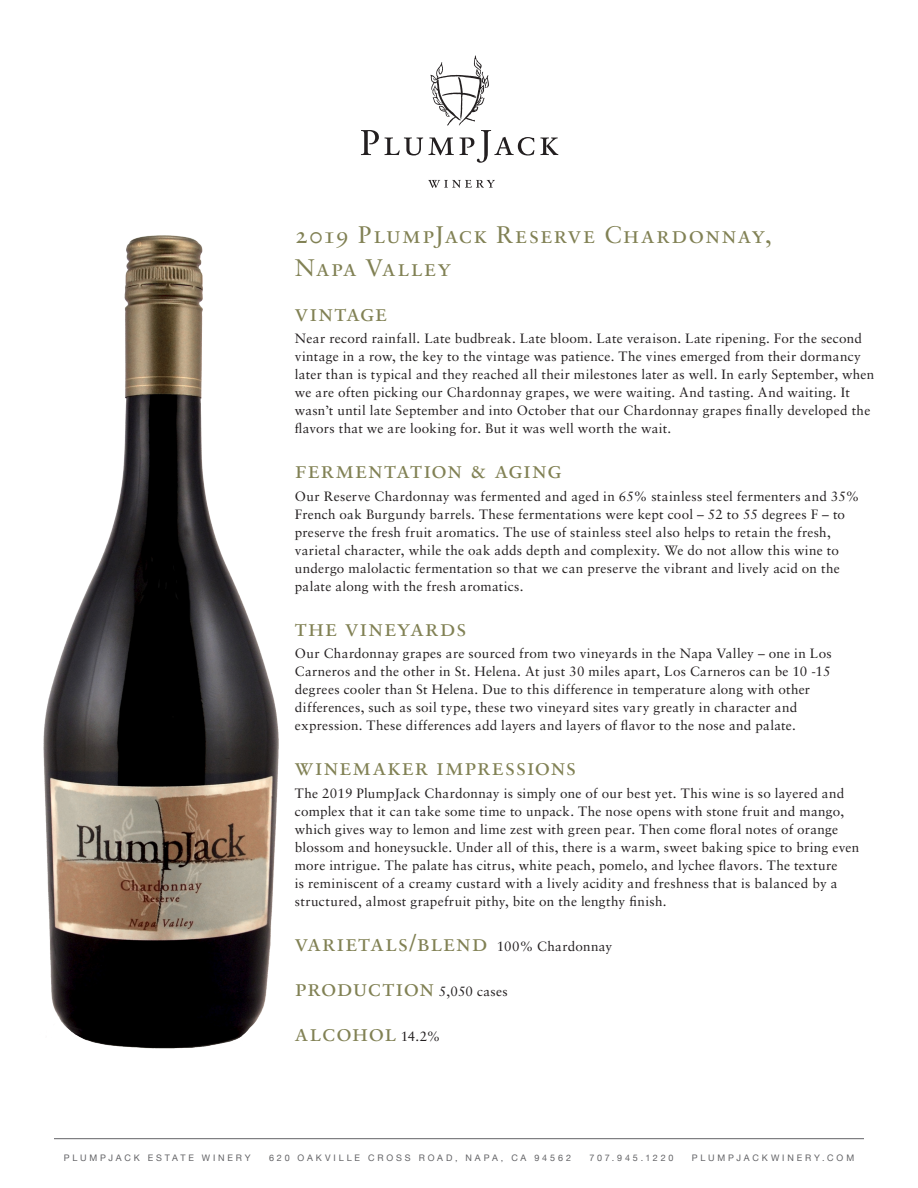
<style>
.page{position:relative;width:918px;height:1188px;background:#fff}
.page>*{position:absolute;margin:0;border:0;box-sizing:border-box;transform-origin:0 0}
.t1{font:24px/33px "Sabon LT Std";letter-spacing:.04em;color:#818154}
.t2{font:24px "Sabon LT Std";letter-spacing:.005em;color:#818154}
.t3{font:24px "Sabon LT Std";letter-spacing:.015em;color:#818154}
.t4{font:13.5px/18px "Sabon LT Std";letter-spacing:.02em;color:#231f20}
.t5{font:9px "Helvetica Neue";letter-spacing:.32em;color:#636366}
.s1{font-size:13.5px;color:#231f20}
</style>
<div class="page">
<svg style="left:361px;top:130px;width:18px;height:25px"></svg>
<svg style="left:540px;top:137px;width:18px;height:18px"></svg>
<svg style="left:428px;top:180px;width:67px;height:8px"></svg>
<svg style="left:385px;top:55px;width:149px;height:108px"></svg>
<hr style="left:54px;top:1138px;width:810px;height:1px;background:#636366">
<img style="left:43px;top:236px;width:236px;height:813px">
<p class="t1" style="left:295px;top:218px;width:478px">2019 PlumpJack Reserve Chardonnay,<br>Napa Valley</p>
<p class="t1" style="left:295px;top:296px;width:94px">vintage</p>
<p class="t4" style="left:295px;top:329px;width:581px">Near record rainfall. Late budbreak. Late bloom. Late veraison. Late ripening. For the second vintage in a row, the key to the vintage was patience. The vines emerged from their dormancy later than is typical and they reached all their milestones later as well. In early September, when we are often picking our Chardonnay grapes, we were waiting. And tasting. And waiting. It wasn’t until late September and into October that our Chardonnay grapes finally developed the flavors that we are looking for. But it was well worth the wait.</p>
<p class="t1" style="left:295px;top:453px;width:268px">fermentation &amp; aging</p>
<p class="t4" style="left:295px;top:487px;width:566px">Our Reserve Chardonnay was fermented and aged in 65% stainless steel fermenters and 35% French oak Burgundy barrels. These fermentations were kept cool – 52 to 55 degrees F – to preserve the fresh fruit aromatics. The use of stainless steel also helps to retain the fresh, varietal character, while the oak adds depth and complexity. We do not allow this wine to undergo malolactic fermentation so that we can preserve the vibrant and lively acid on the palate along with the fresh aromatics.</p>
<p class="t1" style="left:295px;top:611px;width:173px">the vineyards</p>
<p class="t4" style="left:295px;top:644px;width:538px">Our Chardonnay grapes are sourced from two vineyards in the Napa Valley – one in Los Carneros and the other in St. Helena. At just 30 miles apart, Los Carneros can be 10 -15 degrees cooler than St Helena. Due to this difference in temperature along with other differences, such as soil type, these two vineyard sites vary greatly in character and expression. These differences add layers and layers of flavor to the nose and palate.</p>
<p class="t1" style="left:295px;top:750px;width:283px">winemaker impressions</p>
<p class="t4" style="left:295px;top:784px;width:566px">The 2019 PlumpJack Chardonnay is simply one of our best yet. This wine is so layered and complex that it can take some time to unpack. The nose opens with stone fruit and mango, which gives way to lemon and lime zest with green pear. Then come floral notes of orange blossom and honeysuckle. Under all of this, there is a warm, sweet baking spice to bring even more intrigue. The palate has citrus, white peach, pomelo, and lychee flavors. The texture<br>is reminiscent of a creamy custard with a lively acidity and freshness that is balanced by a structured, almost grapefruit pithy, bite on the lengthy finish.</p>
<p class="t1" style="left:295px;top:926px;width:319px">varietals/blend <span class="s1">100% Chardonnay</span></p>
<p class="t2" style="left:295px;top:973px;width:214px">production <span class="s1">5,050 cases</span></p>
<p class="t3" style="left:295px;top:1018px;width:147px">alcohol <span class="s1">14.2%</span></p>
<p class="t5" style="left:64px;top:1152px;width:188px">PLUMPJACK ESTATE WINERY</p>
<p class="t5" style="left:269px;top:1152px;width:304px">620 OAKVILLE CROSS ROAD, NAPA, CA 94562</p>
<p class="t5" style="left:589px;top:1152px;width:86px">707.945.1220</p>
<p class="t5" style="left:692px;top:1152px;width:164px">PLUMPJACKWINERY.COM</p>
</div>
